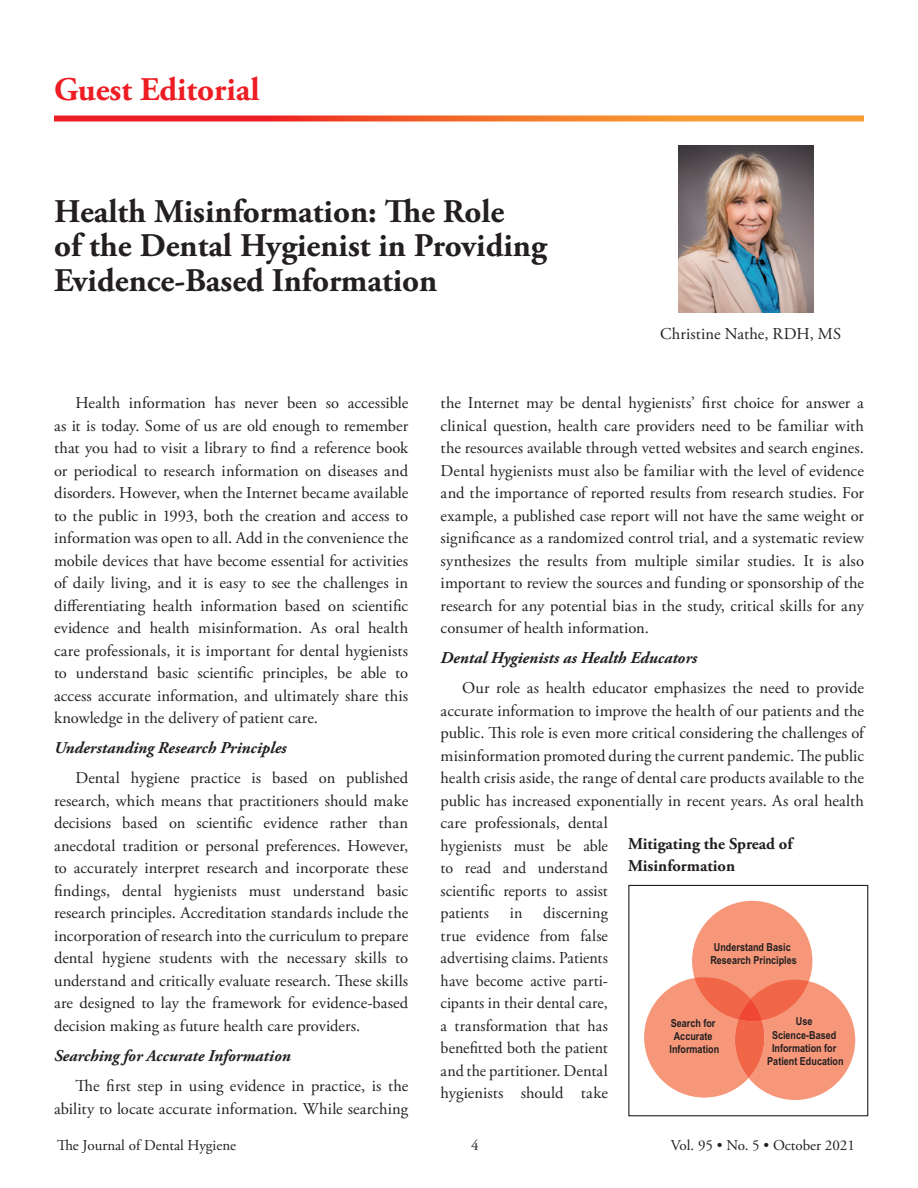
<style>
.page{position:relative;width:918px;height:1188px;background:#fff}
.page>*{position:absolute;margin:0;border:0;box-sizing:border-box;transform-origin:0 0}
.ADHA_Healine{font:700 33px/34.5px "Adobe Garamond Pro";color:#231f20}
.t1{font:700 33px "Adobe Garamond Pro";color:#ee1d23}
.body_copy_dd{font:16.5px/22.5px "Adobe Garamond Pro";letter-spacing:.005em;color:#231f20;text-align:justify}
.Secondary_Subhead{font:italic 700 16.5px "Adobe Garamond Pro";color:#231f20}
.Table_Title{font:700 16.5px/22.5px "Adobe Garamond Pro";color:#231f20}
.t2{font:15px "Adobe Garamond Pro";color:#231f20}
.t3{font:700 10.95px/13.2px "Arial Narrow";color:#231f20;text-align:center}
</style>
<div class="page">
<img style="left:678px;top:146px;width:135px;height:167px">
<svg style="left:54px;top:116px;width:810px;height:6px;background:#f36d3b"></svg>
<div style="left:692px;top:901px;width:120px;height:120px;background:#f6977a;border-radius:50%"></div>
<svg style="left:644px;top:977px;width:211px;height:123px"></svg>
<div style="left:628px;top:885px;width:240px;height:231px;border:1px solid #231f20"></div>
<p class="t1" style="left:54px;top:70px;width:207px">Guest Editorial</p>
<p class="ADHA_Healine" style="left:54px;top:194px;width:494px">Health Misinformation: The Role<br>of the Dental Hygienist in Providing<br>Evidence-Based Information</p>
<p class="body_copy_dd" style="left:660px;top:323px;width:182px">Christine Nathe, RDH, MS</p>
<p class="body_copy_dd" style="left:54px;top:392px;width:356px;text-indent:22px">Health information has never been so accessible as it is today. Some of us are old enough to remember that you had to visit a library to find a reference book or periodical to research information on diseases and disorders. However, when the Internet became available to the public in 1993, both the creation and access to information was open to all. Add in the convenience the mobile devices that have become essential for activities of daily living, and it is easy to see the challenges in differentiating health information based on scientific evidence and health misinformation. As oral health care professionals, it is important for dental hygienists to understand basic scientific principles, be able to access accurate information, and ultimately share this knowledge in the delivery of patient care.</p>
<p class="Secondary_Subhead" style="left:54px;top:739px;width:234px">Understanding Research Principles</p>
<p class="body_copy_dd" style="left:54px;top:767px;width:356px;text-indent:22px">Dental hygiene practice is based on published research, which means that practitioners should make decisions based on scientific evidence rather than anecdotal tradition or personal preferences. However, to accurately interpret research and incorporate these findings, dental hygienists must understand basic research principles. Accreditation standards include the incorporation of research into the curriculum to prepare dental hygiene students with the necessary skills to understand and critically evaluate research. These skills are designed to lay the framework for evidence-based decision making as future health care providers.</p>
<p class="Secondary_Subhead" style="left:54px;top:1046px;width:238px">Searching for Accurate Information</p>
<p class="body_copy_dd" style="left:54px;top:1075px;width:356px;text-align:right">The first step in using evidence in practice, is the ability to locate accurate information. While searching</p>
<p class="body_copy_dd" style="left:441px;top:392px;width:425px">the Internet may be dental hygienists’ first choice for answer a clinical question, health care providers need to be familiar with the resources available through vetted websites and search engines.<br>Dental hygienists must also be familiar with the level of evidence and the importance of reported results from research studies. For example, a published case report will not have the same weight or significance as a randomized control trial, and a systematic review synthesizes the results from multiple similar studies. It is also important to review the sources and funding or sponsorship of the research for any potential bias in the study, critical skills for any consumer of health information.</p>
<p class="Secondary_Subhead" style="left:441px;top:649px;width:258px">Dental Hygienists as Health Educators</p>
<p class="body_copy_dd" style="left:441px;top:677px;width:425px;text-align:left;text-indent:22px">Our role as health educator emphasizes the need to provide accurate information to improve the health of our patients and the public. This role is even more critical considering the challenges of misinformation promoted during the current pandemic. The public health crisis aside, the range of dental care products available to the public has increased exponentially in recent years. As oral health care professionals, dental<br>hygienists must be able<br>to read and understand<br>scientific reports to assist<br>patients</p>
<p class="Table_Title" style="left:628px;top:833px;width:166px">Mitigating the Spread of<br>Misinformation</p>
<p class="body_copy_dd" style="left:441px;top:902px;width:169px;text-indent:103px">discerning true evidence from false advertising claims. Patients have become active parti&shy;cipants in their dental care, a transformation that has benefitted both the patient and the partitioner. Dental hygienists should take</p>
<p class="body_copy_dd" style="left:510px;top:902px;width:14px">in</p>
<p class="t3" style="left:710px;top:940px;width:88px">Understand Basic<br>Research Principles</p>
<p class="t3" style="left:767px;top:1014px;width:78px">Use<br>Science-Based<br>Information for<br>Patient Education</p>
<p class="t3" style="left:670px;top:1016px;width:51px">Search for<br>Accurate<br>Information</p>
<p class="t2" style="left:57px;top:1137px;width:181px">The Journal of Dental Hygiene</p>
<p class="t2" style="left:471px;top:1137px;width:9px">4</p>
<p class="t2" style="left:671px;top:1137px;width:186px">Vol. 95 • No. 5 • October 2021</p>
</div>
